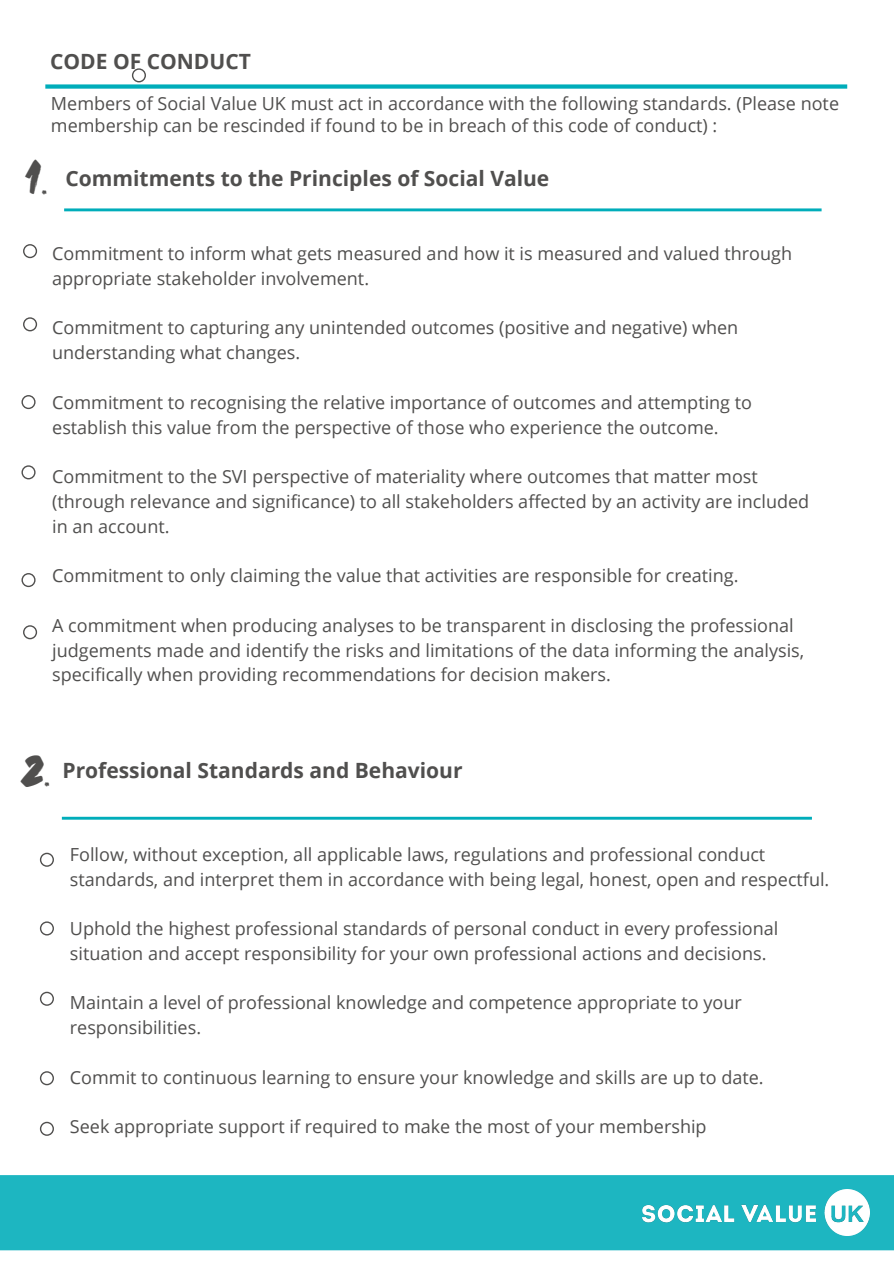
<style>
.page{position:relative;width:894px;height:1264px;background:#fff}
.page>*{position:absolute;margin:0;border:0;box-sizing:border-box;transform-origin:0 0}
.t1{font:47.25px "Abys";color:#504f4e}
.t2{font:700 21px "Open Sans";color:#504f4e}
.t3{font:18px/24.8px "Open Sans";color:#504f4e}
</style>
<div class="page">
<svg style="left:62px;top:816px;width:749px;height:3px;background:#43c2cc"></svg>
<div style="left:0;top:1175px;width:893px;height:75px;background:#1db6c1"></div>
<img style="left:642px;top:1189px;width:227px;height:45px">
<svg style="left:40px;top:852px;width:14px;height:14px"></svg>
<svg style="left:40px;top:921px;width:14px;height:14px"></svg>
<svg style="left:40px;top:991px;width:14px;height:14px"></svg>
<svg style="left:40px;top:1071px;width:14px;height:14px"></svg>
<svg style="left:40px;top:1121px;width:14px;height:14px"></svg>
<svg style="left:64px;top:208px;width:757px;height:3px;background:#26b9c4"></svg>
<svg style="left:21px;top:465px;width:15px;height:14px"></svg>
<svg style="left:21px;top:395px;width:15px;height:14px"></svg>
<svg style="left:23px;top:317px;width:14px;height:14px"></svg>
<svg style="left:21px;top:573px;width:15px;height:14px"></svg>
<svg style="left:23px;top:244px;width:14px;height:14px"></svg>
<svg style="left:23px;top:625px;width:14px;height:14px"></svg>
<svg style="left:45px;top:68px;width:802px;height:21px"></svg>
<p class="t2" style="left:50px;top:47px;width:202px">CODE OF CONDUCT</p>
<p class="t3" style="left:51px;top:92px;width:789px;line-height:22.5px">Members of Social Value UK must act in accordance with the following standards. (Please note membership can be rescinded if found to be in breach of this code of conduct) :</p>
<h1 class="t1" style="left:24px;top:149px;width:27px">1.</h1>
<p class="t2" style="left:65px;top:164px;width:485px">Commitments to the Principles of Social Value</p>
<p class="t3" style="left:52px;top:241px;width:741px">Commitment to inform what gets measured and how it is measured and valued through appropriate stakeholder involvement.</p>
<p class="t3" style="left:52px;top:315px;width:687px">Commitment to capturing any unintended outcomes (positive and negative) when understanding what changes.</p>
<p class="t3" style="left:52px;top:389px;width:701px">Commitment to recognising the relative importance of outcomes and attempting to establish this value from the perspective of those who experience the outcome.</p>
<p class="t3" style="left:52px;top:463px;width:758px">Commitment to the SVI perspective of materiality where outcomes that matter most (through relevance and significance) to all stakeholders affected by an activity are included in an account.</p>
<p class="t3" style="left:52px;top:563px;width:687px">Commitment to only claiming the value that activities are responsible for creating.</p>
<p class="t3" style="left:52px;top:612px;width:753px">A commitment when producing analyses to be transparent in disclosing the professional judgements made and identify the risks and limitations of the data informing the analysis, specifically when providing recommendations for decision makers.</p>
<h1 class="t1" style="left:22px;top:741px;width:32px">2.</h1>
<p class="t2" style="left:62px;top:756px;width:401px">Professional Standards and Behaviour</p>
<p class="t3" style="left:70px;top:841px;width:760px">Follow, without exception, all applicable laws, regulations and professional conduct standards, and interpret them in accordance with being legal, honest, open and respectful.</p>
<p class="t3" style="left:70px;top:915px;width:709px">Uphold the highest professional standards of personal conduct in every professional situation and accept responsibility for your own professional actions and decisions.</p>
<p class="t3" style="left:70px;top:990px;width:673px">Maintain a level of professional knowledge and competence appropriate to your responsibilities.</p>
<p class="t3" style="left:70px;top:1064px;width:695px">Commit to continuous learning to ensure your knowledge and skills are up to date.</p>
<p class="t3" style="left:70px;top:1113px;width:638px">Seek appropriate support if required to make the most of your membership</p>
</div>
